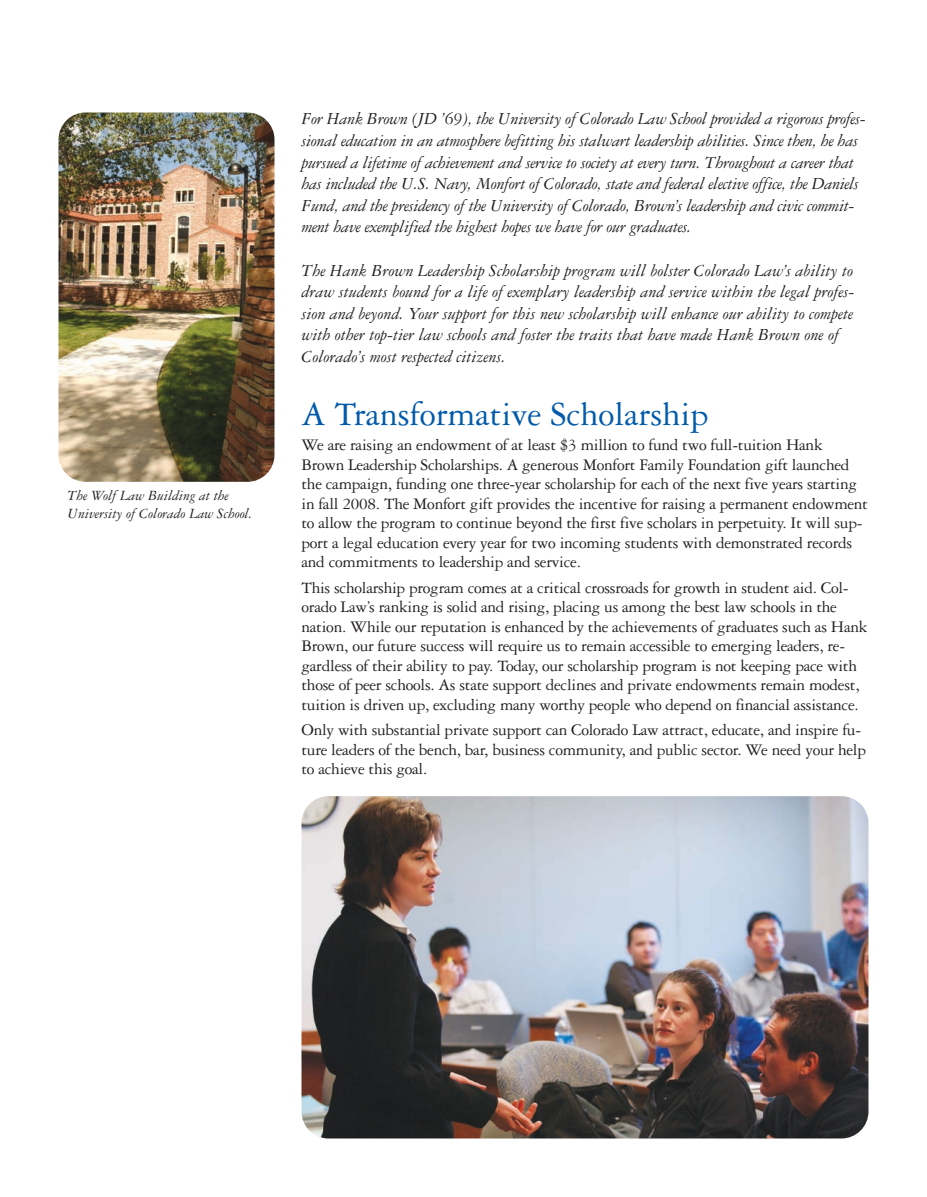
<style>
.page{position:relative;width:927px;height:1197px;background:#fff}
.page>*{position:absolute;margin:0;border:0;box-sizing:border-box;transform-origin:0 0}
.t1{font:36px "Garamond Three";color:#015aaa}
.t2{font:italic 18px/21.6px "Garamond Three";letter-spacing:-.015em;color:#231f20}
.t3{font:17.25px/19.5px "Garamond Three";letter-spacing:-.015em;color:#231f20}
.t4{font:italic 15px/18px "Garamond Three";color:#231f20}
</style>
<div class="page">
<img style="left:58px;top:112px;width:811px;height:1027px">
<p class="t4" style="left:68px;top:487px;width:187px">The Wolf Law Building at the<br>University of Colorado Law School.</p>
<p class="t2" style="left:302px;top:110px;width:566px">For Hank Brown (JD ’69), the University of Colorado Law School provided a rigorous profes&shy;sional education in an atmosphere befitting his stalwart leadership abilities. Since then, he has pursued a lifetime of achievement and service to society at every turn. Throughout a career that has included the U.S. Navy, Monfort of Colorado, state and federal elective office, the Daniels Fund, and the presidency of the University of Colorado, Brown’s leadership and civic commit&shy;ment have exemplified the highest hopes we have for our graduates.</p>
<p class="t2" style="left:302px;top:261px;width:555px">The Hank Brown Leadership Scholarship program will bolster Colorado Law’s ability to draw students bound for a life of exemplary leadership and service within the legal profes&shy;sion and beyond. Your support for this new scholarship will enhance our ability to compete with other top-tier law schools and foster the traits that have made Hank Brown one of Colorado’s most respected citizens.</p>
<h1 class="t1" style="left:302px;top:402px;width:408px">A Transformative Scholarship</h1>
<p class="t3" style="left:302px;top:437px;width:568px">We are raising an endowment of at least $3 million to fund two full-tuition Hank Brown Leadership Scholarships. A generous Monfort Family Foundation gift launched the campaign, funding one three-year scholarship for each of the next five years starting in fall 2008. The Monfort gift provides the incentive for raising a permanent endowment to allow the program to continue beyond the first five scholars in perpetuity. It will sup&shy;port a legal education every year for two incoming students with demonstrated records and commitments to leadership and service.</p>
<p class="t3" style="left:302px;top:579px;width:567px">This scholarship program comes at a critical crossroads for growth in student aid. Col&shy;orado Law’s ranking is solid and rising, placing us among the best law schools in the nation. While our reputation is enhanced by the achievements of graduates such as Hank Brown, our future success will require us to remain accessible to emerging leaders, re&shy;gardless of their ability to pay. Today, our scholarship program is not keeping pace with those of peer schools. As state support declines and private endowments remain modest, tuition is driven up, excluding many worthy people who depend on financial assistance.</p>
<p class="t3" style="left:302px;top:722px;width:566px">Only with substantial private support can Colorado Law attract, educate, and inspire fu&shy;ture leaders of the bench, bar, business community, and public sector. We need your help to achieve this goal.</p>
</div>
